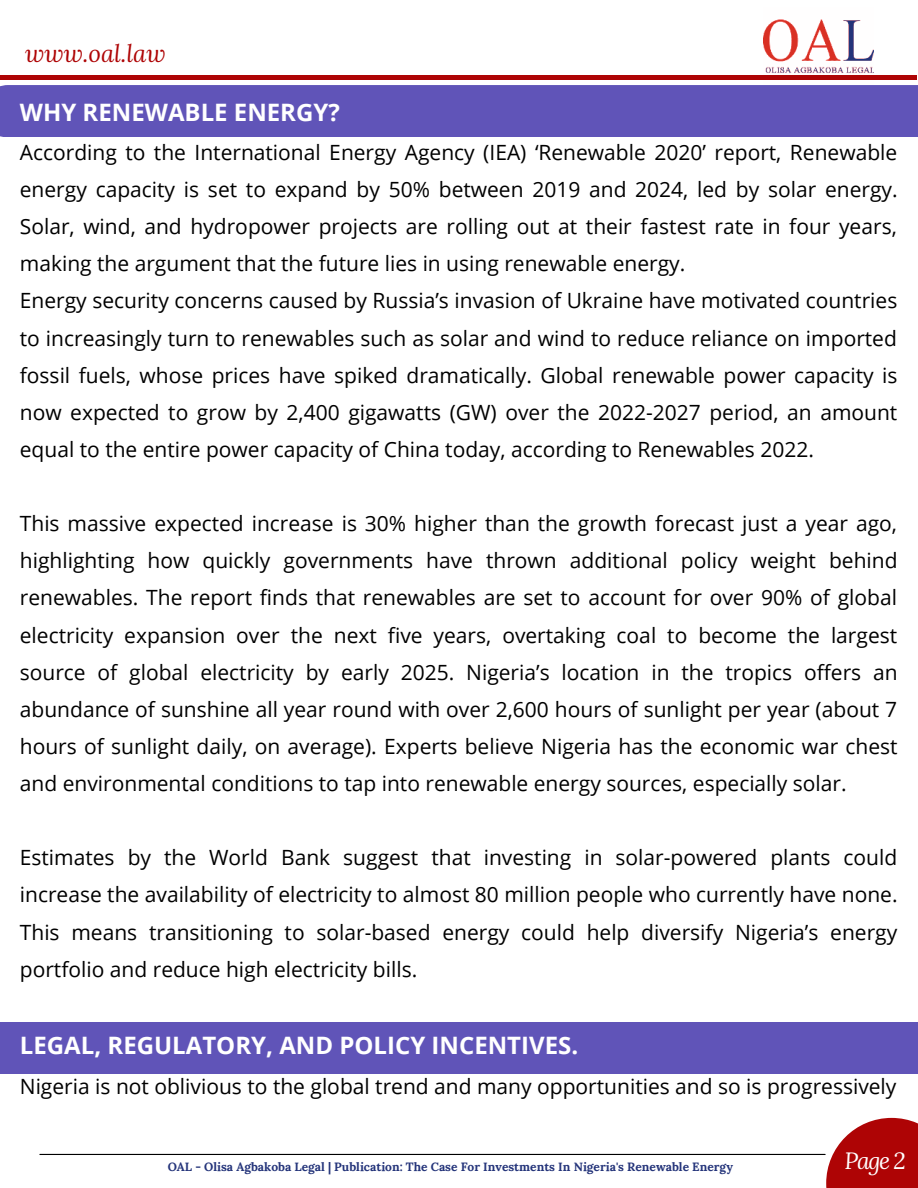
<style>
.page{position:relative;width:918px;height:1188px;background:#fff}
.page>*{position:absolute;margin:0;border:0;box-sizing:border-box;transform-origin:0 0}
.t1{font:700 24px "Open Sans";color:#fff}
.t2{font:italic 24px "Lora";color:#ae0405}
.t3{font:italic 23.25px "Lora";color:#fff}
.t4{font:21px/37.2px "Open Sans";color:#000;text-align:justify}
.t5{font:700 12px "Lora";color:#24347a}
</style>
<div class="page">
<div style="left:826px;top:1118px;width:92px;height:70px;background:#ae0405"></div>
<img style="left:763px;top:19px;width:111px;height:57px">
<hr style="left:40px;top:1154px;width:785px;height:1px;background:#000">
<div style="left:0;top:85px;width:918px;height:52px;background:#6054b8"></div>
<div style="left:0;top:1022px;width:918px;height:52px;background:#6054b8"></div>
<hr style="left:0;top:76px;width:917px;height:4px;background:#ae0405">
<p class="t2" style="left:25px;top:37px;width:142px">www.oal.law</p>
<p class="t1" style="left:20px;top:95px;width:322px">WHY RENEWABLE ENERGY?</p>
<p class="t4" style="left:20px;top:133px;width:879px;text-align:left">According to the International Energy Agency (IEA) ‘Renewable 2020’ report, Renewable energy capacity is set to expand by 50% between 2019 and 2024, led by solar energy.<br>Solar, wind, and hydropower projects are rolling out at their fastest rate in four years, making the argument that the future lies in using renewable energy.<br>Energy security concerns caused by Russia’s invasion of Ukraine have motivated countries to increasingly turn to renewables such as solar and wind to reduce reliance on imported fossil fuels, whose prices have spiked dramatically. Global renewable power capacity is now expected to grow by 2,400 gigawatts (GW) over the 2022-2027 period, an amount equal to the entire power capacity of China today, according to Renewables 2022.</p>
<p class="t4" style="left:20px;top:504px;width:879px">This massive expected increase is 30% higher than the growth forecast just a year ago, highlighting how quickly governments have thrown additional policy weight behind renewables. The report finds that renewables are set to account for over 90% of global electricity expansion over the next five years, overtaking coal to become the largest source of global electricity by early 2025. Nigeria’s location in the tropics offers an abundance of sunshine all year round with over 2,600 hours of sunlight per year (about 7 hours of sunlight daily, on average). Experts believe Nigeria has the economic war chest and environmental conditions to tap into renewable energy sources, especially solar.</p>
<p class="t4" style="left:20px;top:839px;width:879px">Estimates by the World Bank suggest that investing in solar-powered plants could increase the availability of electricity to almost 80 million people who currently have none.<br>This means transitioning to solar-based energy could help diversify Nigeria’s energy portfolio and reduce high electricity bills.</p>
<p class="t1" style="left:20px;top:1029px;width:560px">LEGAL, REGULATORY, AND POLICY INCENTIVES.</p>
<p class="t4" style="left:20px;top:1067px;width:878px">Nigeria is not oblivious to the global trend and many opportunities and so is progressively</p>
<p class="t5" style="left:168px;top:1156px;width:567px">OAL - Olisa Agbakoba Legal | Publication: The Case For Investments In Nigeria's Renewable Energy</p>
<p class="t3" style="left:845px;top:1145px;width:63px">Page 2</p>
</div>
